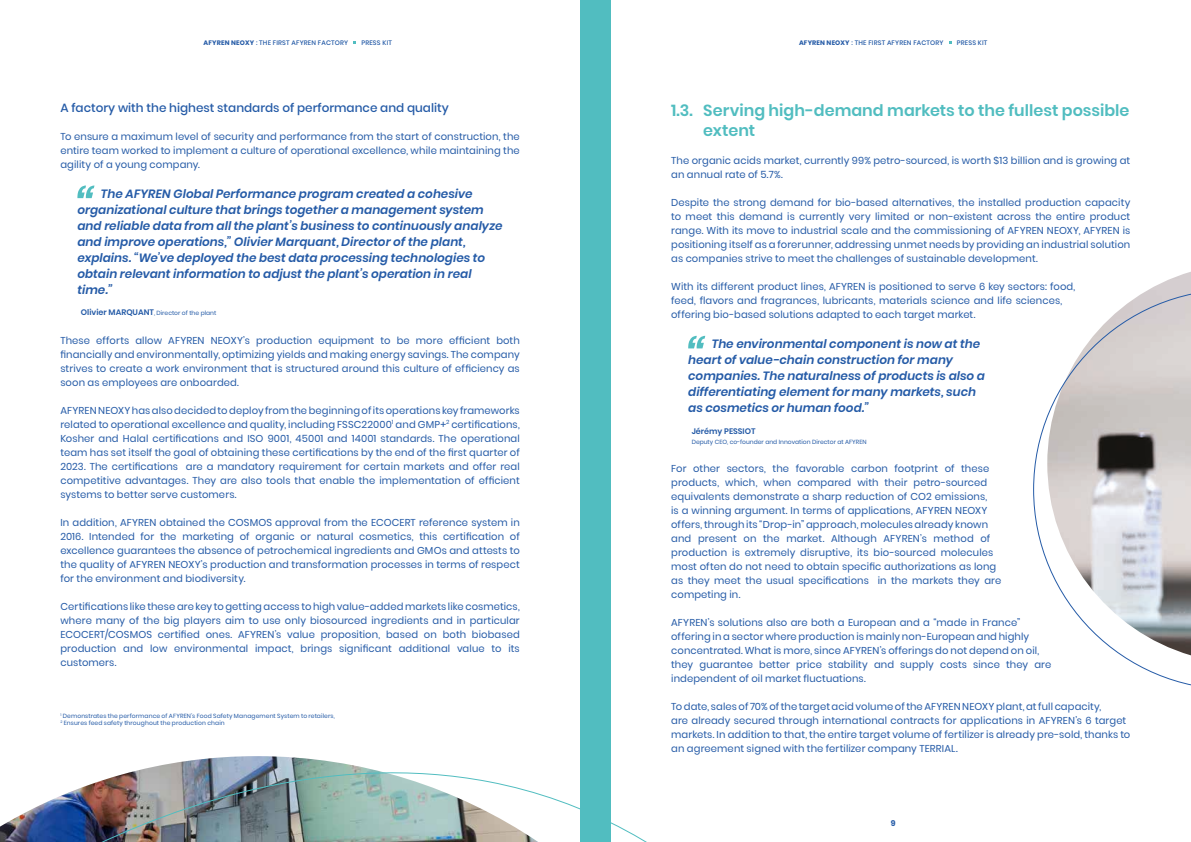
<style>
.page{position:relative;width:1191px;height:842px;background:#fff}
.page>*{position:absolute;margin:0;border:0;box-sizing:border-box;transform-origin:0 0}
.t1{font:600 16px/20px "Poppins";color:#51bdc0}
.t2{font:italic 600 12px/16px "Poppins";color:#255ba7}
.t3{font:500 12px "Poppins";color:#255ba7}
.t4{font:10px/14px "Poppins";letter-spacing:.01em;color:#255ba7;text-align:justify}
.t5{font:600 8px "Poppins";color:#255ba7}
.t6{font:700 8px "Poppins";color:#255ba7}
.t7{font:500 6.5px "Poppins";letter-spacing:.025em;color:#255ba7}
.t8{font:6px/7px "Poppins";letter-spacing:.01em;color:#255ba7}
.s1{font-weight:700}
.s2{font-weight:600;font-size:8px}
</style>
<div class="page">
<div style="left:580px;top:0;width:31px;height:842px;background:#51bdc0"></div>
<img style="left:1150px;top:272px;width:41px;height:17px">
<svg style="left:1033px;top:289px;width:158px;height:397px"></svg>
<svg style="left:688px;top:336px;width:17px;height:12px"></svg>
<svg style="left:77px;top:186px;width:17px;height:12px"></svg>
<img style="left:158px;top:756px;width:198px;height:10px">
<img style="left:0;top:766px;width:647px;height:76px">
<p class="t7" style="left:203px;top:39px;width:146px"><span class="s1">AFYREN NEOXY</span> : THE FIRST AFYREN FACTORY</p>
<p class="t7" style="left:361px;top:39px;width:32px">PRESS KIT</p>
<p class="t7" style="left:799px;top:39px;width:146px"><span class="s1">AFYREN NEOXY</span> : THE FIRST AFYREN FACTORY</p>
<p class="t7" style="left:957px;top:39px;width:32px">PRESS KIT</p>
<p class="t3" style="left:60px;top:101px;width:390px">A factory with the highest standards of performance and quality</p>
<p class="t4" style="left:60px;top:130px;width:461px">To ensure a maximum level of security and performance from the start of construction, the entire team worked to implement a culture of operational excellence, while maintaining the agility of a young company.</p>
<p class="t2" style="left:77px;top:187px;width:426px;text-indent:24px">The AFYREN Global Performance program created a cohesive organizational culture that brings together a management system and reliable data from all the plant’s business to continuously analyze and improve operations,” Olivier Marquant, Director of the plant, explains. “We’ve deployed the best data processing technologies to obtain relevant information to adjust the plant’s operation in real time.”</p>
<p class="t8" style="left:81px;top:310px;width:137px"><span class="s2">Olivier MARQUANT</span>, Director of the plant</p>
<p class="t4" style="left:60px;top:333px;width:461px">These efforts allow AFYREN NEOXY’s production equipment to be more efficient both financially and environmentally, optimizing yields and making energy savings. The company strives to create a work environment that is structured around this culture of efficiency as soon as employees are onboarded.</p>
<p class="t4" style="left:60px;top:403px;width:461px">AFYREN NEOXY has also decided to deploy from the beginning of its operations key frameworks related to operational excellence and quality, including FSSC22000<sup>1</sup> and GMP+<sup>2</sup> certifications, Kosher and Halal certifications and ISO 9001, 45001 and 14001 standards. The operational team has set itself the goal of obtaining these certifications by the end of the first quarter of 2023. The certifications are a mandatory requirement for certain markets and offer real competitive advantages. They are also tools that enable the implementation of efficient systems to better serve customers.</p>
<p class="t4" style="left:60px;top:515px;width:461px">In addition, AFYREN obtained the COSMOS approval from the ECOCERT reference system in 2016. Intended for the marketing of organic or natural cosmetics, this certification of excellence guarantees the absence of petrochemical ingredients and GMOs and attests to the quality of AFYREN NEOXY’s production and transformation processes in terms of respect for the environment and biodiversity.</p>
<p class="t4" style="left:60px;top:599px;width:461px">Certifications like these are key to getting access to high value-added markets like cosmetics, where many of the big players aim to use only biosourced ingredients and in particular ECOCERT/COSMOS certified ones. AFYREN’s value proposition, based on both biobased production and low environmental impact, brings significant additional value to its customers.</p>
<p class="t8" style="left:60px;top:712px;width:276px"><sup>1</sup> Demonstrates the performance of AFYREN’s Food Safety Management System to retailers,<br><sup>2</sup> Ensures feed safety throughout the production chain</p>
<h1 class="t1" style="left:703px;top:102px;width:428px;text-indent:-32px">1.3. Serving high-demand markets to the fullest possible extent</h1>
<p class="t4" style="left:671px;top:154px;width:461px">The organic acids market, currently 99% petro-sourced, is worth $13 billion and is growing at an annual rate of 5.7%.</p>
<p class="t4" style="left:671px;top:196px;width:461px">Despite the strong demand for bio-based alternatives, the installed production capacity to meet this demand is currently very limited or non-existent across the entire product range. With its move to industrial scale and the commissioning of AFYREN NEOXY, AFYREN is positioning itself as a forerunner, addressing unmet needs by providing an industrial solution as companies strive to meet the challenges of sustainable development.</p>
<p class="t4" style="left:671px;top:280px;width:406px;text-align:left">With its different product lines, AFYREN is positioned to serve 6 key sectors: food, feed, flavors and fragrances, lubricants, materials science and life sciences, offering bio-based solutions adapted to each target market.</p>
<p class="t2" style="left:688px;top:337px;width:298px;text-indent:24px">The environmental component is now at the heart of value-chain construction for many companies. The naturalness of products is also a differentiating element for many markets, such as cosmetics or human food.”</p>
<p class="t5" style="left:692px;top:427px;width:65px">Jérémy PESSIOT</p>
<p class="t8" style="left:692px;top:438px;width:176px">Deputy CEO, co-founder and Innovation Director at AFYREN</p>
<p class="t4" style="left:671px;top:461px;width:332px;text-align:left">For other sectors, the favorable carbon footprint of these products, which, when compared with their petro-sourced equivalents demonstrate a sharp reduction of CO2 emissions,<br>is a winning argument. In terms of applications, AFYREN NEOXY offers, through its “Drop-in” approach, molecules already known and present on the market. Although AFYREN’s method of production is extremely disruptive, its bio-sourced molecules most often do not need to obtain specific authorizations as long as they meet the usual specifications in the markets they are competing in.</p>
<p class="t4" style="left:671px;top:615px;width:382px;text-align:left">AFYREN’s solutions also are both a European and a “made in France” offering in a sector where production is mainly non-European and highly concentrated. What is more, since AFYREN’s offerings do not depend on oil, they guarantee better price stability and supply costs since they are independent of oil market fluctuations.</p>
<p class="t4" style="left:671px;top:699px;width:461px;text-align:left">To date, sales of 70% of the target acid volume of the AFYREN NEOXY plant, at full capacity,<br>are already secured through international contracts for applications in AFYREN’s 6 target markets. In addition to that, the entire target volume of fertilizer is already pre-sold, thanks to an agreement signed with the fertilizer company TERRIAL.</p>
<p class="t6" style="left:891px;top:820px;width:6px">9</p>
</div>
